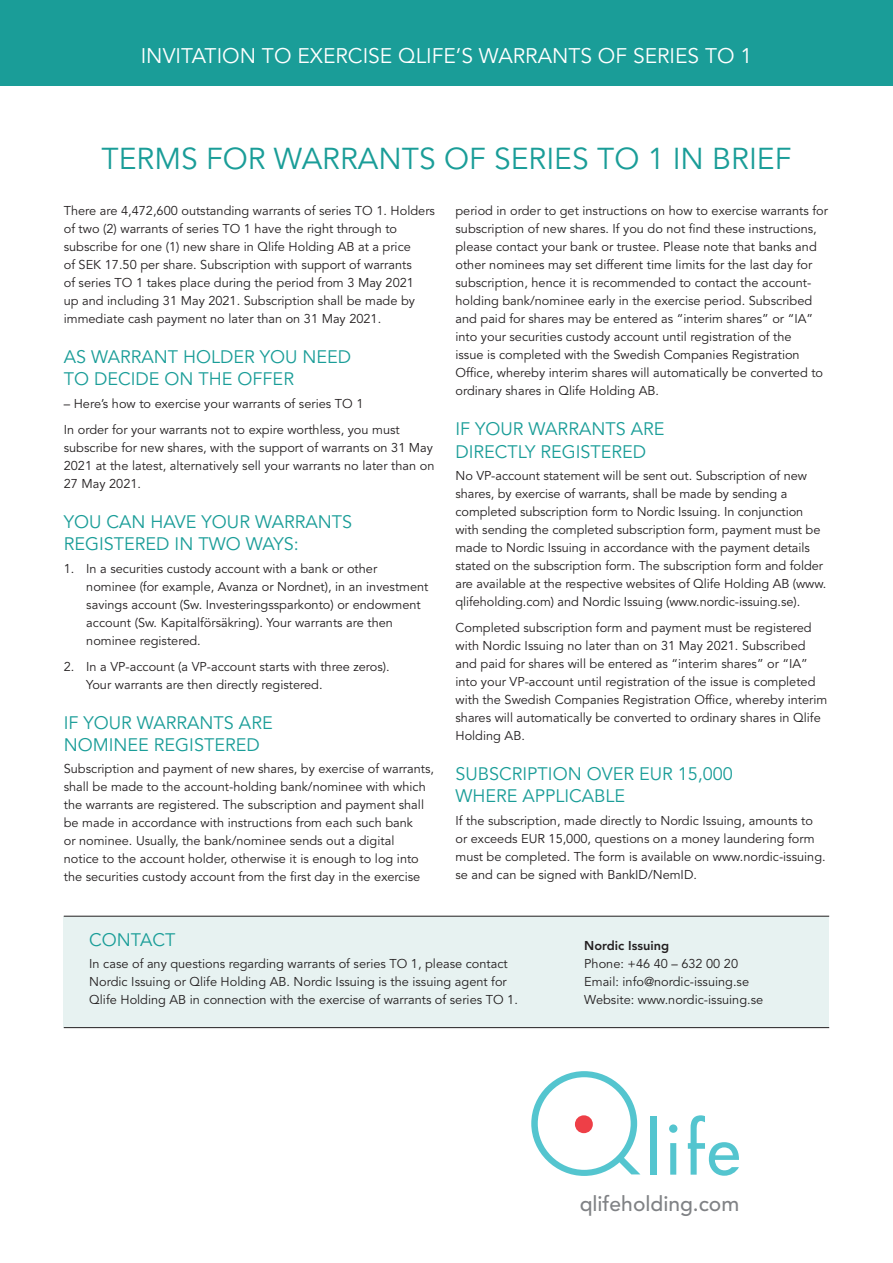
<style>
.page{position:relative;width:893px;height:1263px;background:#fff}
.page>*{position:absolute;margin:0;border:0;box-sizing:border-box;transform-origin:0 0}
.Q_Mellanrubrik{font:30px "Avenir LT Std";color:#1a9d98}
.Q_Mellanrubrik-2{font:21px "Avenir LT Std";color:#fff}
.Rubrik_2B{font:500 21px "Avenir LT Std";color:#808285}
.Q_Mellanrubrik-3{font:18px/22.5px "Avenir LT Std";color:#1a9d98}
.Q_Bröd{font:12.75px/18px "Avenir LT Std";color:#231f20}
.Q_Bröd-2{font:800 12.75px "Avenir LT Std";color:#231f20}
</style>
<div class="page">
<div style="left:64px;top:916px;width:765px;height:112px;background:#e7f2f1"></div>
<div style="left:0;top:0;width:893px;height:85px;background:#1a9d98"></div>
<div style="left:651px;top:1116px;width:6px;height:59px;background:#54c5cf"></div>
<svg style="left:669px;top:1124px;width:8px;height:51px"></svg>
<svg style="left:531px;top:1071px;width:109px;height:105px"></svg>
<div style="left:575px;top:1115px;width:18px;height:18px;background:#ee3f47;border-radius:50%"></div>
<svg style="left:688px;top:1115px;width:51px;height:61px"></svg>
<hr style="left:64px;top:916px;width:765px;height:1px;background:#231f20">
<hr style="left:64px;top:1027px;width:765px;height:1px;background:#231f20">
<p class="Q_Mellanrubrik-2" style="left:141px;top:43px;width:613px">INVITATION TO EXERCISE QLIFE’S WARRANTS OF SERIES TO 1</p>
<p class="Q_Mellanrubrik" style="left:102px;top:142px;width:691px">TERMS FOR WARRANTS OF SERIES TO 1 IN BRIEF</p>
<p class="Q_Bröd" style="left:64px;top:202px;width:373px">There are 4,472,600 outstanding warrants of series TO 1. Holders of two (2) warrants of series TO 1 have the right through to subscribe for one (1) new share in Qlife Holding AB at a price<br>of SEK 17.50 per share. Subscription with support of warrants<br>of series TO 1 takes place during the period from 3 May 2021<br>up and including 31 May 2021. Subscription shall be made by immediate cash payment no later than on 31 May 2021.</p>
<p class="Q_Mellanrubrik-3" style="left:64px;top:346px;width:289px">AS WARRANT HOLDER YOU NEED<br>TO DECIDE ON THE OFFER</p>
<p class="Q_Bröd" style="left:64px;top:395px;width:301px">– Here’s how to exercise your warrants of series TO 1</p>
<p class="Q_Bröd" style="left:64px;top:421px;width:372px">In order for your warrants not to expire worthless, you must subscribe for new shares, with the support of warrants on 31 May 2021 at the latest, alternatively sell your warrants no later than on 27 May 2021.</p>
<p class="Q_Mellanrubrik-3" style="left:64px;top:511px;width:290px">YOU CAN HAVE YOUR WARRANTS<br>REGISTERED IN TWO WAYS:</p>
<p class="Q_Bröd" style="left:86px;top:559px;width:344px;text-indent:-22px">1. In a securities custody account with a bank or other nominee (for example, Avanza or Nordnet), in an investment savings account (Sw. Investeringssparkonto) or endowment account (Sw. Kapitalförsäkring). Your warrants are then nominee registered.</p>
<p class="Q_Bröd" style="left:86px;top:658px;width:305px;text-indent:-22px">2. In a VP-account (a VP-account starts with three zeros).<br>Your warrants are then directly registered.</p>
<p class="Q_Mellanrubrik-3" style="left:64px;top:712px;width:210px">IF YOUR WARRANTS ARE<br>NOMINEE REGISTERED</p>
<p class="Q_Bröd" style="left:64px;top:760px;width:372px">Subscription and payment of new shares, by exercise of warrants, shall be made to the account-holding bank/nominee with which the warrants are registered. The subscription and payment shall be made in accordance with instructions from each such bank<br>or nominee. Usually, the bank/nominee sends out a digital<br>notice to the account holder, otherwise it is enough to log into the securities custody account from the first day in the exercise</p>
<p class="Q_Bröd" style="left:455px;top:202px;width:374px">period in order to get instructions on how to exercise warrants for subscription of new shares. If you do not find these instructions, please contact your bank or trustee. Please note that banks and other nominees may set different time limits for the last day for subscription, hence it is recommended to contact the account&shy;holding bank/nominee early in the exercise period. Subscribed and paid for shares may be entered as “interim shares” or “IA” into your securities custody account until registration of the<br>issue is completed with the Swedish Companies Registration Office, whereby interim shares will automatically be converted to ordinary shares in Qlife Holding AB.</p>
<p class="Q_Mellanrubrik-3" style="left:455px;top:418px;width:210px">IF YOUR WARRANTS ARE<br>DIRECTLY REGISTERED</p>
<p class="Q_Bröd" style="left:455px;top:467px;width:372px">No VP-account statement will be sent out. Subscription of new shares, by exercise of warrants, shall be made by sending a completed subscription form to Nordic Issuing. In conjunction with sending the completed subscription form, payment must be made to Nordic Issuing in accordance with the payment details stated on the subscription form. The subscription form and folder are available at the respective websites of Qlife Holding AB (www. qlifeholding.com) and Nordic Issuing (www.nordic-issuing.se).</p>
<p class="Q_Bröd" style="left:455px;top:619px;width:373px">Completed subscription form and payment must be registered with Nordic Issuing no later than on 31 May 2021. Subscribed and paid for shares will be entered as “interim shares” or “IA” into your VP-account until registration of the issue is completed with the Swedish Companies Registration Office, whereby interim shares will automatically be converted to ordinary shares in Qlife Holding AB.</p>
<p class="Q_Mellanrubrik-3" style="left:455px;top:763px;width:279px">SUBSCRIPTION OVER EUR 15,000<br>WHERE APPLICABLE</p>
<p class="Q_Bröd" style="left:455px;top:811px;width:372px">If the subscription, made directly to Nordic Issuing, amounts to or exceeds EUR 15,000, questions on a money laundering form must be completed. The form is available on www.nordic-issuing. se and can be signed with BankID/NemID.</p>
<p class="Q_Mellanrubrik-3" style="left:89px;top:929px;width:88px">CONTACT</p>
<p class="Q_Bröd" style="left:89px;top:955px;width:430px">In case of any questions regarding warrants of series TO 1, please contact<br>Nordic Issuing or Qlife Holding AB. Nordic Issuing is the issuing agent for<br>Qlife Holding AB in connection with the exercise of warrants of series TO 1.</p>
<p class="Q_Bröd-2" style="left:584px;top:938px;width:86px">Nordic Issuing</p>
<p class="Q_Bröd" style="left:584px;top:955px;width:155px">Phone: +46 40 – 632 00 20</p>
<p class="Q_Bröd" style="left:584px;top:973px;width:166px">Email: info@nordic-issuing.se</p>
<p class="Q_Bröd" style="left:584px;top:991px;width:180px">Website: www.nordic-issuing.se</p>
<p class="Rubrik_2B" style="left:580px;top:1191px;width:161px">qlifeholding.com</p>
</div>
